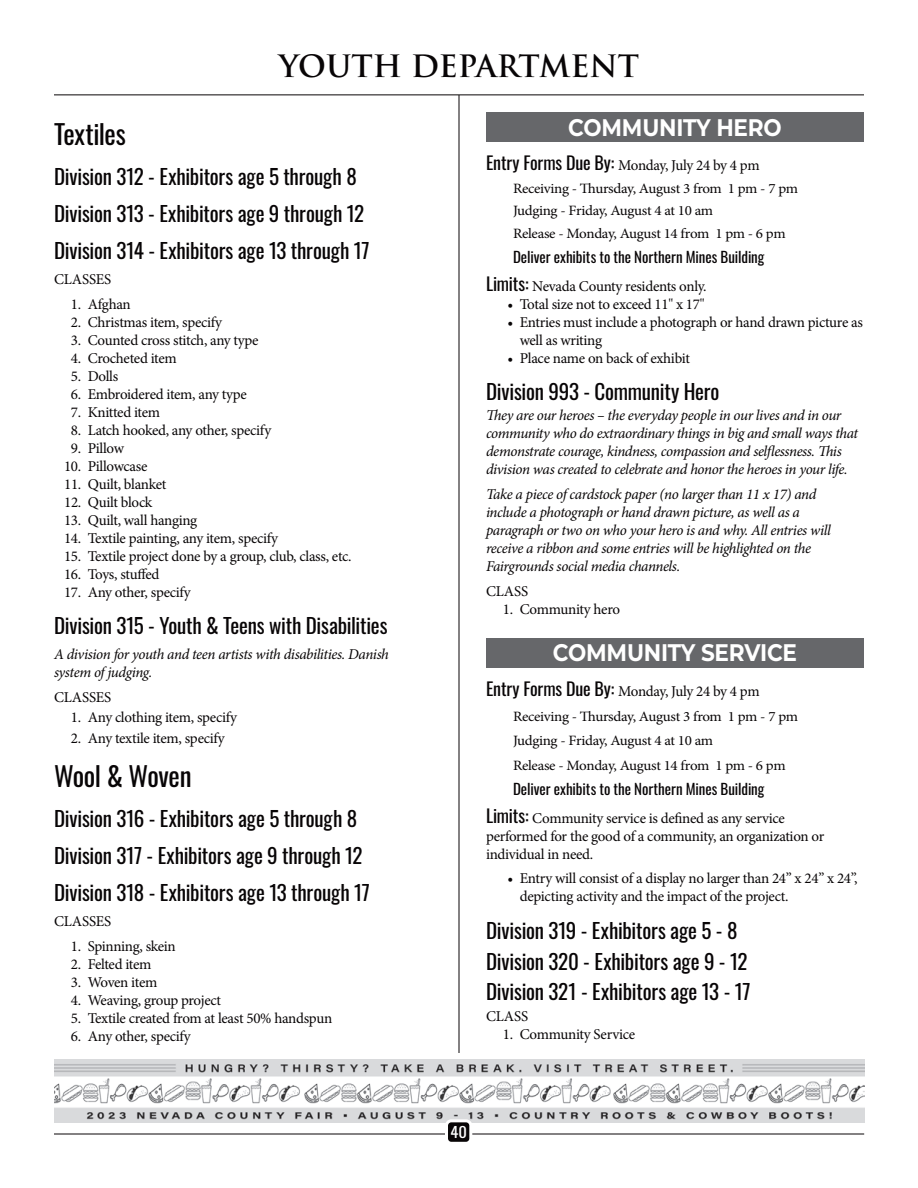
<style>
.page{position:relative;width:918px;height:1188px;background:#fff}
.page>*{position:absolute;margin:0;border:0;box-sizing:border-box;transform-origin:0 0}
.t1{font:700 30px "Trajan Pro";color:#080506}
.t2{font:27px "Oswald";letter-spacing:-.015em;color:#080506}
.t3{font:700 24px "Montserrat";letter-spacing:-.01em;color:#fff;scale:.9 1}
.t4{font:21px/37px "Oswald";letter-spacing:-.01em;color:#080506}
.t5{font:15px/18px "Minion Pro";letter-spacing:-.02em;color:#080506}
.t6{font:italic 15px/18px "Minion Pro";letter-spacing:-.03em;color:#080506}
.t7{font:15px "Oswald";letter-spacing:-.005em;color:#080506}
.t8{font:14.85px "Oswald";color:#fff;scale:1.11 1}
.t9{font:14.25px/24.8px "Minion Pro";letter-spacing:-.02em;color:#080506;scale:1.05 1}
.s1{font-family:"Oswald";font-size:18px}
</style>
<div class="page">
<hr style="left:54px;top:1134px;width:394px;height:1px;background:#080506">
<hr style="left:54px;top:94px;width:810px;height:1px;background:#080506">
<hr style="left:470px;top:1134px;width:394px;height:1px;background:#080506">
<hr style="left:459px;top:95px;width:1px;height:958px;background:#080506">
<div style="left:486px;top:638px;width:378px;height:30px;background:#66676a"></div>
<div style="left:486px;top:112px;width:378px;height:30px;background:#66676a"></div>
<img style="left:54px;top:1059px;width:810px;height:63px">
<div style="left:447px;top:1121px;width:24px;height:22px;background:#080506;border-radius:5px"></div>
<div style="left:445px;top:1119px;width:27px;height:26px;border:3px solid #fff;border-radius:5px"></div>
<h1 class="t1" style="left:279px;top:49px;width:362px">YOUTH DEPARTMENT</h1>
<h2 class="t2" style="left:54px;top:122px;width:74px">Textiles</h2>
<h3 class="t4" style="left:54px;top:160px;width:317px">Division 312 - Exhibitors age 5 through 8<br>Division 313 - Exhibitors age 9 through 12<br>Division 314 - Exhibitors age 13 through 17</h3>
<p class="t5" style="left:54px;top:271px;width:59px">CLASSES</p>
<p class="t5" style="left:71px;top:296px;width:61px">1. Afghan</p>
<p class="t5" style="left:71px;top:314px;width:153px">2. Christmas item, specify</p>
<p class="t5" style="left:71px;top:332px;width:189px">3. Counted cross stitch, any type</p>
<p class="t5" style="left:71px;top:350px;width:107px">4. Crocheted item</p>
<p class="t5" style="left:71px;top:368px;width:49px">5. Dolls</p>
<p class="t5" style="left:71px;top:386px;width:177px">6. Embroidered item, any type</p>
<p class="t5" style="left:71px;top:404px;width:91px">7. Knitted item</p>
<p class="t5" style="left:71px;top:422px;width:202px">8. Latch hooked, any other, specify</p>
<p class="t5" style="left:71px;top:440px;width:55px">9. Pillow</p>
<p class="t5" style="left:64px;top:458px;width:85px">10. Pillowcase</p>
<p class="t5" style="left:64px;top:476px;width:104px">11. Quilt, blanket</p>
<p class="t5" style="left:64px;top:494px;width:90px">12. Quilt block</p>
<p class="t5" style="left:64px;top:512px;width:135px">13. Quilt, wall hanging</p>
<p class="t5" style="left:64px;top:530px;width:216px">14. Textile painting, any item, specify</p>
<p class="t5" style="left:64px;top:548px;width:289px">15. Textile project done by a group, club, class, etc.</p>
<p class="t5" style="left:64px;top:566px;width:97px">16. Toys, stuffed</p>
<p class="t5" style="left:64px;top:584px;width:128px">17. Any other, specify</p>
<h3 class="t4" style="left:54px;top:609px;width:335px">Division 315 - Youth &amp; Teens with Disabilities</h3>
<p class="t6" style="left:54px;top:646px;width:336px">A division for youth and teen artists with disabilities. Danish system of judging.</p>
<p class="t5" style="left:54px;top:689px;width:59px">CLASSES</p>
<p class="t5" style="left:71px;top:710px;width:168px">1. Any clothing item, specify</p>
<p class="t5" style="left:71px;top:730px;width:155px">2. Any textile item, specify</p>
<h2 class="t2" style="left:54px;top:764px;width:139px">Wool &amp; Woven</h2>
<h3 class="t4" style="left:54px;top:802px;width:317px">Division 316 - Exhibitors age 5 through 8<br>Division 317 - Exhibitors age 9 through 12<br>Division 318 - Exhibitors age 13 through 17</h3>
<p class="t5" style="left:54px;top:913px;width:59px">CLASSES</p>
<p class="t5" style="left:71px;top:938px;width:106px">1. Spinning, skein</p>
<p class="t5" style="left:71px;top:956px;width:82px">2. Felted item</p>
<p class="t5" style="left:71px;top:974px;width:88px">3. Woven item</p>
<p class="t5" style="left:71px;top:992px;width:152px">4. Weaving, group project</p>
<p class="t5" style="left:71px;top:1010px;width:263px">5. Textile created from at least 50% handspun</p>
<p class="t5" style="left:71px;top:1028px;width:121px">6. Any other, specify</p>
<h3 class="t3" style="left:568px;top:117px;width:239px">COMMUNITY HERO</h3>
<p class="t5" style="left:486px;top:158px;width:275px"><span class="s1">Entry Forms Due By:</span> Monday, July 24 by 4 pm</p>
<p class="t9" style="left:513px;top:178px;width:273px;line-height:22.6px">Receiving - Thursday, August 3 from 1 pm - 7 pm<br>Judging - Friday, August 4 at 10 am<br>Release - Monday, August 14 from 1 pm - 6 pm</p>
<p class="t7" style="left:513px;top:250px;width:253px">Deliver exhibits to the Northern Mines Building</p>
<p class="t5" style="left:486px;top:278px;width:222px"><span class="s1">Limits:</span> Nevada County residents only.</p>
<p class="t5" style="left:507px;top:296px;width:199px">• Total size not to exceed 11" x 17"</p>
<p class="t5" style="left:520px;top:314px;width:345px;text-indent:-12px">• Entries must include a photograph or hand drawn picture as well as writing</p>
<p class="t5" style="left:507px;top:350px;width:184px">• Place name on back of exhibit</p>
<h3 class="t4" style="left:486px;top:375px;width:235px">Division 993 - Community Hero</h3>
<p class="t6" style="left:486px;top:408px;width:374px">They are our heroes – the everyday people in our lives and in our community who do extraordinary things in big and small ways that demonstrate courage, kindness, compassion and selflessness. This division was created to celebrate and honor the heroes in your life.</p>
<p class="t6" style="left:486px;top:487px;width:347px">Take a piece of cardstock paper (no larger than 11 x 17) and include a photograph or hand drawn picture, as well as a paragraph or two on who your hero is and why. All entries will receive a ribbon and some entries will be highlighted on the Fairgrounds social media channels.</p>
<p class="t5" style="left:486px;top:583px;width:44px">CLASS</p>
<p class="t5" style="left:503px;top:601px;width:119px">1. Community hero</p>
<h3 class="t3" style="left:553px;top:643px;width:273px">COMMUNITY SERVICE</h3>
<p class="t5" style="left:486px;top:683px;width:275px"><span class="s1">Entry Forms Due By:</span> Monday, July 24 by 4 pm</p>
<p class="t9" style="left:513px;top:705px;width:273px">Receiving - Thursday, August 3 from 1 pm - 7 pm<br>Judging - Friday, August 4 at 10 am<br>Release - Monday, August 14 from 1 pm - 6 pm</p>
<p class="t7" style="left:513px;top:782px;width:253px">Deliver exhibits to the Northern Mines Building</p>
<p class="t5" style="left:486px;top:810px;width:340px"><span class="s1">Limits:</span> Community service is defined as any service performed for the good of a community, an organization or individual in need.</p>
<p class="t5" style="left:520px;top:871px;width:339px;text-indent:-12px">• Entry will consist of a display no larger than 24” x 24” x 24”, depicting activity and the impact of the project.</p>
<h3 class="t4" style="left:486px;top:917px;width:266px;line-height:30.8px">Division 319 - Exhibitors age 5 - 8<br>Division 320 - Exhibitors age 9 - 12<br>Division 321 - Exhibitors age 13 - 17</h3>
<p class="t5" style="left:486px;top:1008px;width:44px">CLASS</p>
<p class="t5" style="left:503px;top:1026px;width:134px">1. Community Service</p>
<p class="t8" style="left:450px;top:1126px;width:16px">40</p>
</div>
